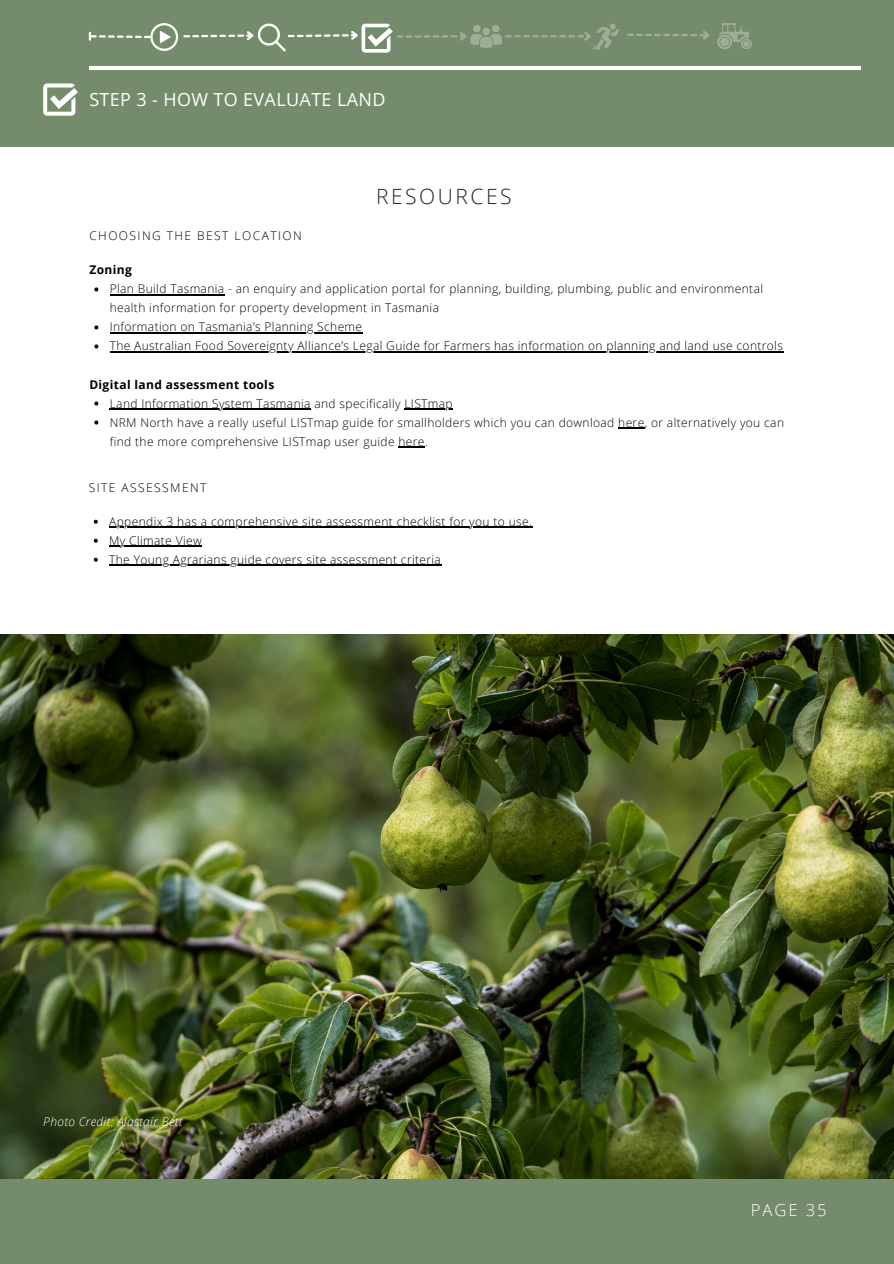
<style>
.page{position:relative;width:894px;height:1264px;background:#fff}
.page>*{position:absolute;margin:0;border:0;box-sizing:border-box;transform-origin:0 0}
.t1{font:300 21px "Open Sans";letter-spacing:.12em;color:#222}
.t2{font:18px "Open Sans";letter-spacing:.02em;color:#fff}
.t3{font:300 16.5px "Open Sans";letter-spacing:.12em;color:#fff}
.t4{font:300 12px/19px "Open Sans";letter-spacing:.03em;color:#000}
.t5{font:300 12px "Open Sans";letter-spacing:.12em;color:#000}
.t6{font:700 12px "Open Sans";letter-spacing:.03em;color:#000}
.t7{font:italic 300 12px "Open Sans";letter-spacing:.03em;color:#fff}
</style>
<div class="page">
<div style="left:0;top:0;width:893px;height:147px;background:#758c6c"></div>
<hr style="left:89px;top:66px;width:771px;height:4px;background:#fff">
<img style="left:0;top:635px;width:893px;height:543px">
<div style="left:0;top:1178px;width:893px;height:85px;background:#758c6c"></div>
<svg style="left:43px;top:83px;width:35px;height:33px"></svg>
<svg style="left:627px;top:31px;width:83px;height:9px"></svg>
<svg style="left:89px;top:23px;width:530px;height:30px"></svg>
<svg style="left:717px;top:23px;width:34px;height:26px"></svg>
<svg style="left:94px;top:287px;width:4px;height:4px"></svg>
<hr style="left:110px;top:294px;width:114px;height:1px;background:#000">
<svg style="left:94px;top:325px;width:4px;height:4px"></svg>
<hr style="left:110px;top:332px;width:252px;height:1px;background:#000">
<svg style="left:94px;top:344px;width:4px;height:4px"></svg>
<hr style="left:110px;top:351px;width:673px;height:1px;background:#000">
<svg style="left:94px;top:401px;width:4px;height:4px"></svg>
<hr style="left:110px;top:408px;width:201px;height:1px;background:#000">
<hr style="left:404px;top:408px;width:49px;height:1px;background:#000">
<svg style="left:94px;top:420px;width:4px;height:4px"></svg>
<svg style="left:618px;top:427px;width:26px;height:1px"></svg>
<svg style="left:398px;top:446px;width:27px;height:1px"></svg>
<svg style="left:94px;top:519px;width:4px;height:4px"></svg>
<hr style="left:109px;top:526px;width:423px;height:1px;background:#000">
<svg style="left:94px;top:538px;width:4px;height:4px"></svg>
<hr style="left:109px;top:545px;width:93px;height:1px;background:#000">
<svg style="left:94px;top:557px;width:4px;height:4px"></svg>
<hr style="left:109px;top:564px;width:332px;height:1px;background:#000">
<p class="t2" style="left:89px;top:87px;width:297px">STEP 3 - HOW TO EVALUATE LAND</p>
<p class="t1" style="left:376px;top:181px;width:137px">RESOURCES</p>
<p class="t5" style="left:89px;top:228px;width:214px">CHOOSING THE BEST LOCATION</p>
<p class="t6" style="left:89px;top:262px;width:44px">Zoning</p>
<p class="t4" style="left:110px;top:279px;width:674px">Plan Build Tasmania - an enquiry and application portal for planning, building, plumbing, public and environmental health information for property development in Tasmania<br>Information on Tasmania’s Planning Scheme<br>The Australian Food Sovereignty Alliance’s Legal Guide for Farmers has information on planning and land use controls</p>
<p class="t6" style="left:89px;top:376px;width:186px">Digital land assessment tools</p>
<p class="t4" style="left:110px;top:393px;width:675px">Land Information System Tasmania and specifically LISTmap<br>NRM North have a really useful LISTmap guide for smallholders which you can download here, or alternatively you can find the more comprehensive LISTmap user guide here.</p>
<p class="t5" style="left:89px;top:479px;width:119px">SITE ASSESSMENT</p>
<p class="t4" style="left:109px;top:511px;width:424px">Appendix 3 has a comprehensive site assessment checklist for you to use.<br>My Climate View<br>The Young Agrarians guide covers site assessment criteria</p>
<p class="t7" style="left:43px;top:1112px;width:141px">Photo Credit: Alastair Bett</p>
<p class="t3" style="left:750px;top:1198px;width:77px">PAGE 35</p>
</div>
